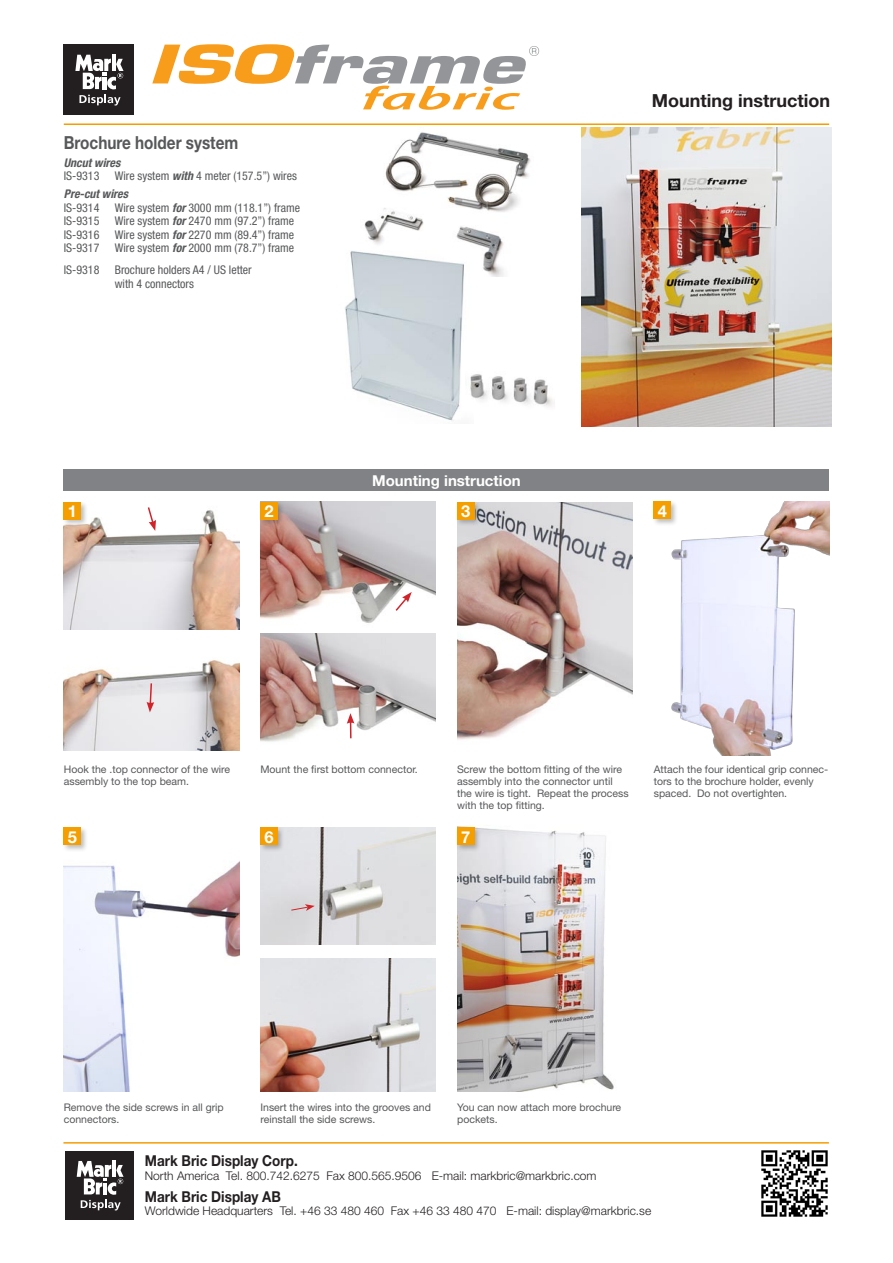
<style>
.page{position:relative;width:893px;height:1263px;background:#fff}
.page>*{position:absolute;margin:0;border:0;box-sizing:border-box;transform-origin:0 0}
.Rubrik{font:700 18px "Helvetica Neue";color:#57585a;scale:.85 1}
.t1{font:700 18px "Helvetica Neue";color:#231f20}
.t2{font:700 16.5px "Helvetica Neue";color:#fff}
.t3{font:700 15px "Helvetica Neue";color:#231f20;scale:.9 1}
.t4{font:700 15px "Helvetica Neue";color:#fff}
.t5{font:condensed 12px/13.5px "Helvetica Neue";color:#57585a}
.t6{font:300 12px "Helvetica Neue";color:#231f20}
.t7{font:italic 700 condensed 12px "Helvetica Neue";color:#57585a}
.Fakta{font:10.5px/12px "Helvetica Neue";color:#57585a}
.s1{font-weight:700;font-style:italic}
</style>
<div class="page">
<img style="left:671px;top:502px;width:158px;height:253px">
<img style="left:457px;top:829px;width:157px;height:263px">
<img style="left:64px;top:861px;width:175px;height:231px">
<img style="left:260px;top:828px;width:176px;height:117px">
<img style="left:457px;top:502px;width:175px;height:238px">
<img style="left:260px;top:502px;width:176px;height:240px">
<img style="left:64px;top:510px;width:175px;height:119px">
<hr style="left:64px;top:123px;width:765px;height:2px;background:#f49e00">
<hr style="left:63px;top:1142px;width:766px;height:1px;background:#f49e00">
<div style="left:65px;top:1151px;width:69px;height:68px;background:#231f20"></div>
<hr style="left:112px;top:1160px;width:4px;height:17px;background:#fff">
<svg style="left:77px;top:1161px;width:47px;height:49px"></svg>
<div style="left:62px;top:500px;width:46px;height:35px;background:#231f20;opacity:.3"></div>
<div style="left:64px;top:502px;width:17px;height:17px;background:#f49e00"></div>
<div style="left:259px;top:500px;width:46px;height:35px;background:#231f20;opacity:.3"></div>
<div style="left:260px;top:502px;width:17px;height:17px;background:#f49e00"></div>
<div style="left:455px;top:500px;width:46px;height:35px;background:#231f20;opacity:.3"></div>
<div style="left:457px;top:502px;width:17px;height:17px;background:#f49e00"></div>
<div style="left:64px;top:470px;width:765px;height:21px;background:#808285"></div>
<div style="left:652px;top:500px;width:46px;height:35px;background:#231f20;opacity:.3"></div>
<div style="left:654px;top:502px;width:17px;height:17px;background:#f49e00"></div>
<div style="left:62px;top:826px;width:46px;height:34px;background:#231f20;opacity:.3"></div>
<div style="left:64px;top:828px;width:17px;height:17px;background:#f49e00"></div>
<div style="left:259px;top:826px;width:46px;height:34px;background:#231f20;opacity:.3"></div>
<div style="left:260px;top:828px;width:17px;height:17px;background:#f49e00"></div>
<img style="left:64px;top:660px;width:175px;height:90px">
<img style="left:260px;top:959px;width:176px;height:133px">
<svg style="left:147px;top:507px;width:9px;height:24px"></svg>
<svg style="left:147px;top:682px;width:7px;height:30px"></svg>
<svg style="left:394px;top:592px;width:18px;height:20px"></svg>
<svg style="left:347px;top:713px;width:7px;height:25px"></svg>
<img style="left:761px;top:1150px;width:67px;height:67px">
<img style="left:581px;top:128px;width:250px;height:299px">
<div style="left:455px;top:826px;width:46px;height:45px;background:#231f20;opacity:.3"></div>
<div style="left:457px;top:828px;width:17px;height:17px;background:#f49e00"></div>
<svg style="left:290px;top:904px;width:25px;height:7px"></svg>
<img style="left:364px;top:132px;width:167px;height:145px">
<img style="left:345px;top:251px;width:129px;height:170px">
<img style="left:466px;top:372px;width:88px;height:38px">
<div style="left:64px;top:44px;width:70px;height:71px;background:#231f20"></div>
<hr style="left:112px;top:54px;width:4px;height:17px;background:#fff">
<svg style="left:75px;top:55px;width:49px;height:34px"></svg>
<svg style="left:79px;top:95px;width:42px;height:11px"></svg>
<svg style="left:152px;top:44px;width:387px;height:66px"></svg>
<p class="Rubrik" style="left:64px;top:132px;width:207px">Brochure holder system</p>
<p class="t7" style="left:64px;top:155px;width:58px">Uncut wires</p>
<p class="t5" style="left:64px;top:169px;width:37px">IS-9313</p>
<p class="t5" style="left:115px;top:169px;width:184px">Wire system <span class="s1">with</span> 4 meter (157.5”) wires</p>
<p class="t7" style="left:64px;top:187px;width:66px">Pre-cut wires</p>
<p class="t5" style="left:64px;top:201px;width:37px">IS-9314</p>
<p class="t5" style="left:115px;top:201px;width:187px">Wire system <span class="s1">for</span> 3000 mm (118.1”) frame</p>
<p class="t5" style="left:64px;top:214px;width:37px">IS-9315</p>
<p class="t5" style="left:115px;top:214px;width:181px">Wire system <span class="s1">for</span> 2470 mm (97.2”) frame</p>
<p class="t5" style="left:64px;top:228px;width:37px">IS-9316</p>
<p class="t5" style="left:115px;top:228px;width:181px">Wire system <span class="s1">for</span> 2270 mm (89.4”) frame</p>
<p class="t5" style="left:64px;top:241px;width:37px">IS-9317</p>
<p class="t5" style="left:115px;top:241px;width:181px">Wire system <span class="s1">for</span> 2000 mm (78.7”) frame</p>
<p class="t5" style="left:64px;top:263px;width:37px">IS-9318</p>
<p class="t5" style="left:115px;top:263px;width:139px">Brochure holders A4 / US letter with 4 connectors</p>
<p class="t4" style="left:372px;top:472px;width:150px">Mounting instruction</p>
<p class="t2" style="left:68px;top:501px;width:11px">1</p>
<p class="t2" style="left:264px;top:501px;width:11px">2</p>
<p class="t2" style="left:461px;top:501px;width:11px">3</p>
<p class="t1" style="left:652px;top:90px;width:180px">Mounting instruction</p>
<p class="t2" style="left:658px;top:501px;width:11px">4</p>
<p class="Fakta" style="left:64px;top:763px;width:168px">Hook the .top connector of the wire assembly to the top beam.</p>
<p class="Fakta" style="left:260px;top:763px;width:159px">Mount the first bottom connector.</p>
<p class="Fakta" style="left:654px;top:763px;width:176px">Attach the four identical grip connec&shy;tors to the brochure holder, evenly spaced. Do not overtighten.</p>
<p class="Fakta" style="left:457px;top:763px;width:173px">Screw the bottom fitting of the wire assembly into the connector until the wire is tight. Repeat the process with the top fitting.</p>
<p class="t2" style="left:68px;top:827px;width:11px">5</p>
<p class="t2" style="left:264px;top:827px;width:11px">6</p>
<p class="t2" style="left:461px;top:827px;width:11px">7</p>
<p class="Fakta" style="left:64px;top:1101px;width:162px">Remove the side screws in all grip connectors.</p>
<p class="Fakta" style="left:260px;top:1101px;width:172px">Insert the wires into the grooves and reinstall the side screws.</p>
<p class="Fakta" style="left:457px;top:1101px;width:166px">You can now attach more brochure pockets.</p>
<p class="t3" style="left:145px;top:1151px;width:171px">Mark Bric Display Corp.</p>
<p class="t6" style="left:145px;top:1168px;width:453px">North America Tel. 800.742.6275 Fax 800.565.9506 E-mail: markbric@markbric.com</p>
<p class="t3" style="left:145px;top:1187px;width:153px">Mark Bric Display AB</p>
<p class="t6" style="left:145px;top:1204px;width:508px">Worldwide Headquarters Tel. +46 33 480 460 Fax +46 33 480 470 E-mail: display@markbric.se</p>
</div>
